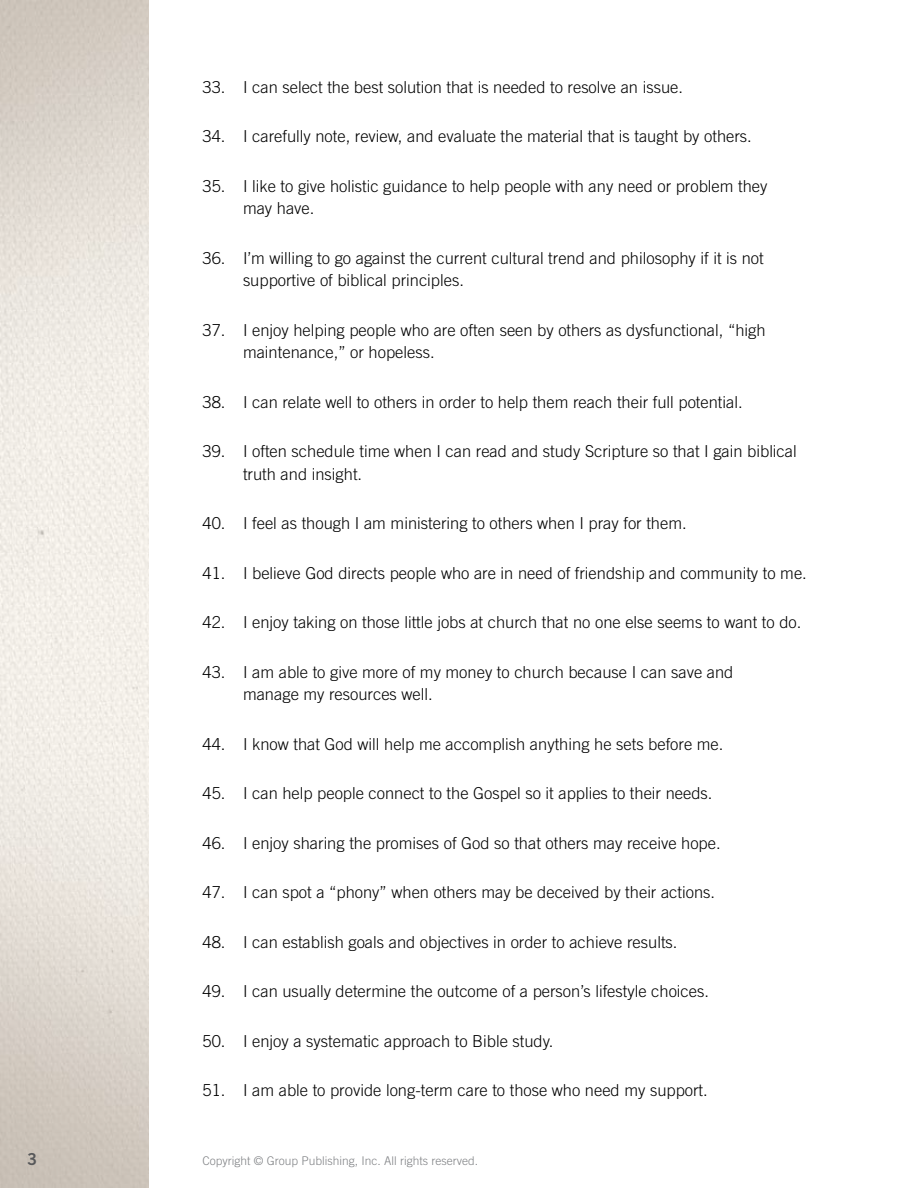
<style>
.page{position:relative;width:918px;height:1188px;background:#fff}
.page>*{position:absolute;margin:0;border:0;box-sizing:border-box;transform-origin:0 0}
.t1{font:300 16.5px/22.5px "Trade Gothic LT Std";color:#000}
.t2{font:16.5px "Trade Gothic LT Std Bd 2";color:#58595b}
.t3{font:300 12px "Trade Gothic LT Std";color:#808285}
</style>
<div class="page">
<img style="left:0;top:0;width:148px;height:1188px">
<p class="t1" style="left:202px;top:76px;width:482px">33. I can select the best solution that is needed to resolve an issue.</p>
<p class="t1" style="left:202px;top:125px;width:551px">34. I carefully note, review, and evaluate the material that is taught by others.</p>
<p class="t1" style="left:243px;top:175px;width:526px;text-indent:-41px">35. I like to give holistic guidance to help people with any need or problem they may have.</p>
<p class="t1" style="left:243px;top:247px;width:522px;text-indent:-41px">36. I’m willing to go against the current cultural trend and philosophy if it is not supportive of biblical principles.</p>
<p class="t1" style="left:243px;top:319px;width:524px;text-indent:-41px">37. I enjoy helping people who are often seen by others as dysfunctional, “high maintenance,” or hopeless.</p>
<p class="t1" style="left:202px;top:391px;width:542px">38. I can relate well to others in order to help them reach their full potential.</p>
<p class="t1" style="left:243px;top:440px;width:555px;text-indent:-41px">39. I often schedule time when I can read and study Scripture so that I gain biblical truth and insight.</p>
<p class="t1" style="left:202px;top:512px;width:486px">40. I feel as though I am ministering to others when I pray for them.</p>
<p class="t1" style="left:202px;top:562px;width:606px">41. I believe God directs people who are in need of friendship and community to me.</p>
<p class="t1" style="left:202px;top:611px;width:600px">42. I enjoy taking on those little jobs at church that no one else seems to want to do.</p>
<p class="t1" style="left:243px;top:661px;width:492px;text-indent:-41px">43. I am able to give more of my money to church because I can save and manage my resources well.</p>
<p class="t1" style="left:202px;top:733px;width:522px">44. I know that God will help me accomplish anything he sets before me.</p>
<p class="t1" style="left:202px;top:782px;width:511px">45. I can help people connect to the Gospel so it applies to their needs.</p>
<p class="t1" style="left:202px;top:832px;width:520px">46. I enjoy sharing the promises of God so that others may receive hope.</p>
<p class="t1" style="left:202px;top:881px;width:514px">47. I can spot a “phony” when others may be deceived by their actions.</p>
<p class="t1" style="left:202px;top:931px;width:477px">48. I can establish goals and objectives in order to achieve results.</p>
<p class="t1" style="left:202px;top:980px;width:508px">49. I can usually determine the outcome of a person’s lifestyle choices.</p>
<p class="t1" style="left:202px;top:1030px;width:352px">50. I enjoy a systematic approach to Bible study.</p>
<p class="t1" style="left:202px;top:1079px;width:507px">51. I am able to provide long-term care to those who need my support.</p>
<p class="t2" style="left:27px;top:1149px;width:12px">3</p>
<p class="t3" style="left:202px;top:1154px;width:277px">Copyright © Group Publishing, Inc. All rights reserved.</p>
</div>
